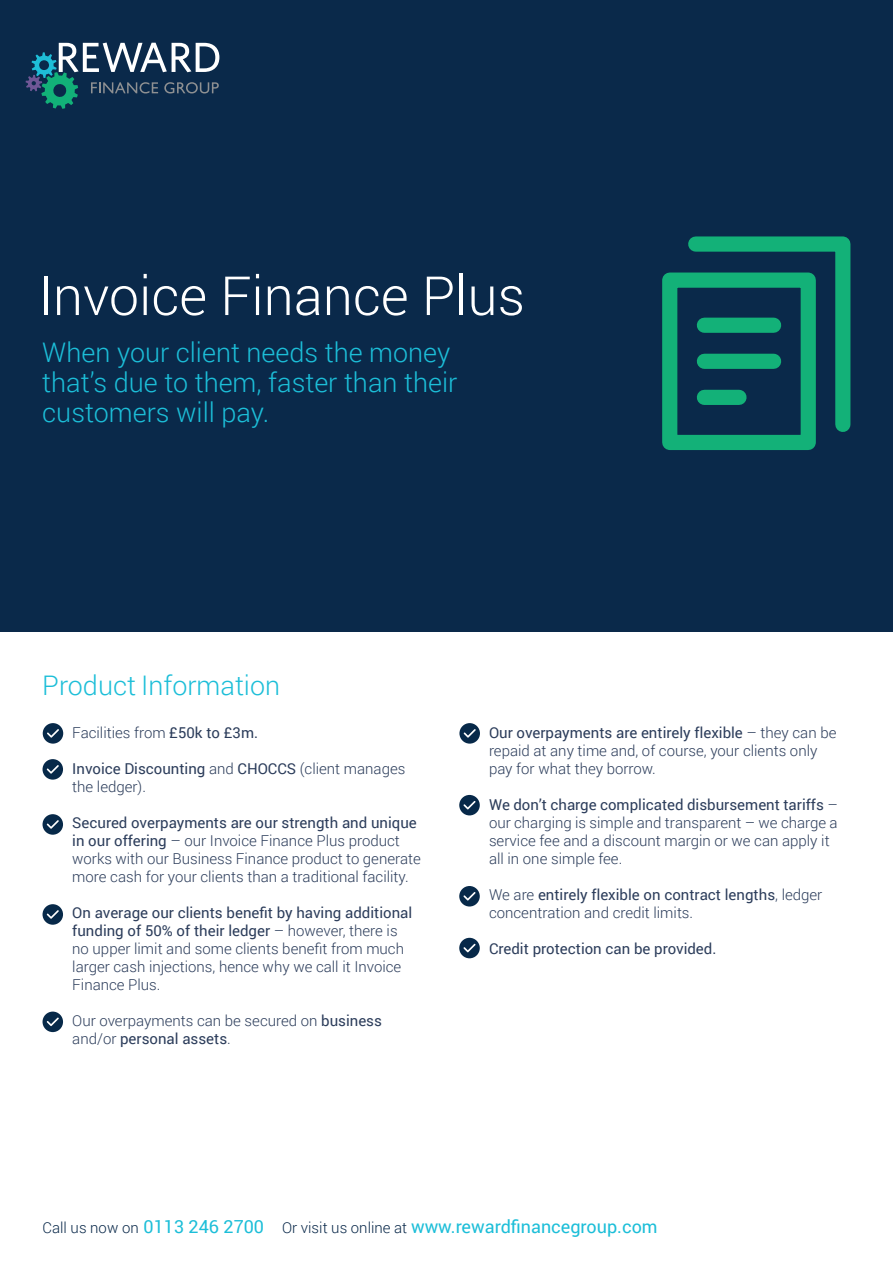
<style>
.page{position:relative;width:893px;height:1263px;background:#fff}
.page>*{position:absolute;margin:0;border:0;box-sizing:border-box;transform-origin:0 0}
.t1{font:300 54px "Roboto";color:#fff}
.t2{font:300 27px/30px "Roboto";color:#1cbed8}
.t3{font:18px "Roboto";color:#1cbed8}
.t4{font:300 15px/18px "Roboto";color:#2c3d5b}
.t5{font:15px "Roboto";color:#2c3d5b}
.s1{font-weight:400}
.s2{font-weight:300;font-size:15px;color:#0a294a}
</style>
<div class="page">
<div style="left:0;top:0;width:893px;height:631px;background:#0a294a"></div>
<svg style="left:43px;top:814px;width:20px;height:21px"></svg>
<svg style="left:43px;top:904px;width:20px;height:21px"></svg>
<svg style="left:43px;top:1011px;width:20px;height:21px"></svg>
<svg style="left:459px;top:795px;width:21px;height:20px"></svg>
<svg style="left:459px;top:886px;width:21px;height:20px"></svg>
<svg style="left:459px;top:938px;width:21px;height:20px"></svg>
<svg style="left:662px;top:236px;width:189px;height:214px"></svg>
<svg style="left:459px;top:723px;width:21px;height:21px"></svg>
<svg style="left:43px;top:723px;width:20px;height:21px"></svg>
<svg style="left:43px;top:759px;width:20px;height:21px"></svg>
<svg style="left:26px;top:43px;width:193px;height:66px"></svg>
<h1 class="t1" style="left:38px;top:258px;width:488px">Invoice Finance Plus</h1>
<h2 class="t2" style="left:42px;top:337px;width:417px">When your client needs the money that’s due to them, faster than their customers will pay.</h2>
<h2 class="t2" style="left:42px;top:670px;width:239px">Product Information</h2>
<p class="t4" style="left:72px;top:723px;width:187px">Facilities from <span class="s1">£50k to £3m.</span></p>
<p class="t4" style="left:72px;top:759px;width:335px"><span class="s1">Invoice Discounting</span> and <span class="s1">CHOCCS</span> (client manages the ledger).</p>
<p class="t4" style="left:72px;top:813px;width:350px"><span class="s1">Secured overpayments are our strength and unique in our offering</span> – our Invoice Finance Plus product works with our Business Finance product to generate more cash for your clients than a traditional facility.</p>
<p class="t4" style="left:72px;top:903px;width:341px"><span class="s1">On average our clients benefit by having additional funding of 50% of their ledger</span> – however, there is no upper limit and some clients benefit from much larger cash injections, hence why we call it Invoice Finance Plus.</p>
<p class="t4" style="left:72px;top:1011px;width:311px">Our overpayments can be secured on <span class="s1">business </span>and/or <span class="s1">personal assets</span>.</p>
<p class="t4" style="left:489px;top:723px;width:349px"><span class="s1">Our overpayments are entirely flexible</span> – they can be repaid at any time and, of course, your clients only pay for what they borrow.</p>
<p class="t4" style="left:489px;top:795px;width:350px"><span class="s1">We don’t charge complicated disbursement tariffs</span> – our charging is simple and transparent – we charge a service fee and a discount margin or we can apply it all in one simple fee.</p>
<p class="t4" style="left:489px;top:885px;width:335px">We are <span class="s1">entirely flexible on contract lengths</span>, ledger concentration and credit limits.</p>
<p class="t5" style="left:489px;top:938px;width:229px">Credit protection can be provided.</p>
<p class="t3" style="left:43px;top:1214px;width:617px"><span class="s2">Call us now on</span> 0113 246 2700 <span class="s2">Or visit us online at</span> www.rewardfinancegroup.com</p>
</div>
